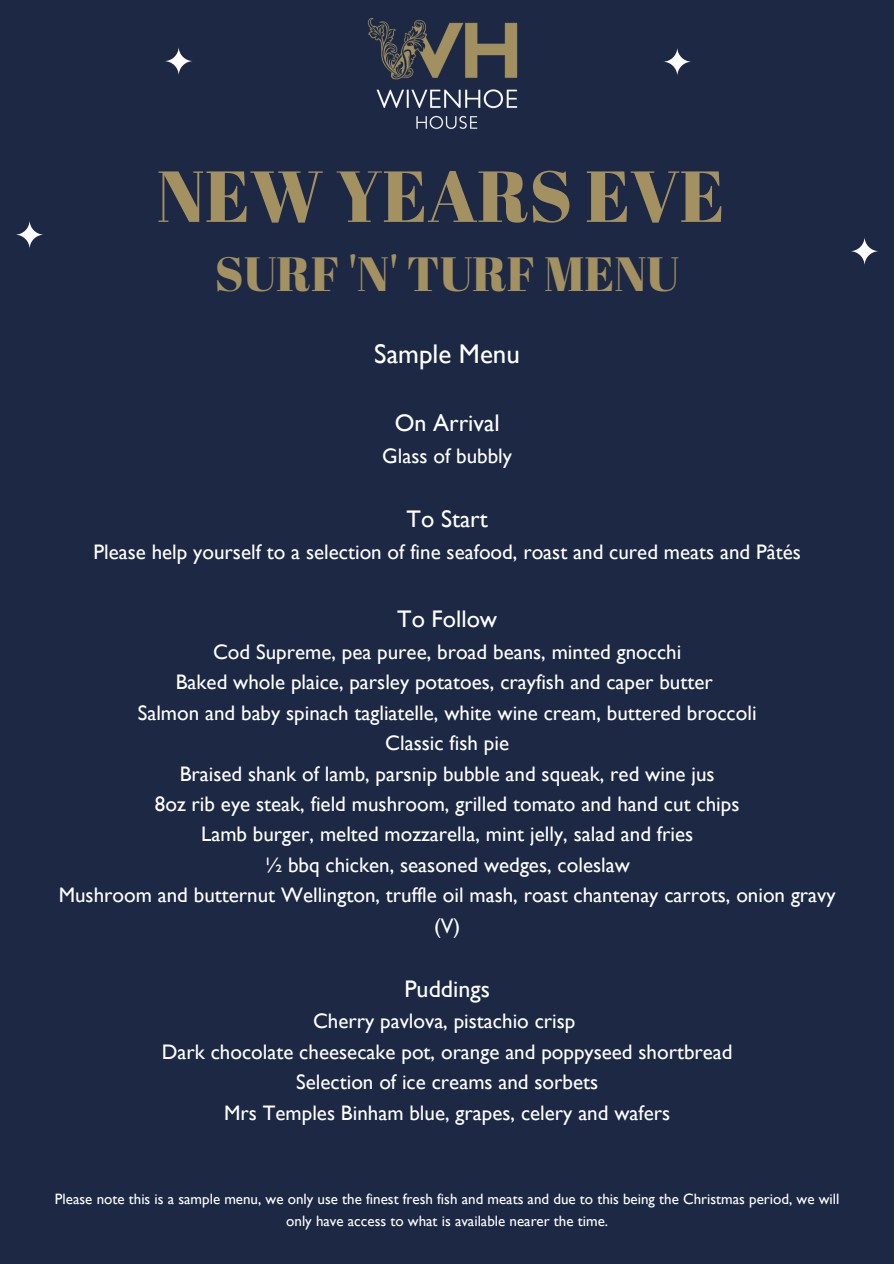
<style>
.page{position:relative;width:894px;height:1264px;background:#fff}
.page>*{position:absolute;margin:0;border:0;box-sizing:border-box;transform-origin:0 0}
.t1{font:72px "Abril Fatface";color:#a39161}
.t2{font:48px "Abril Fatface";color:#a39161}
.t3{font:27px "Gill Sans";color:#fff}
.t4{font:24px "Gill Sans";color:#fff}
.t5{font:21px/30.5px "Gill Sans";color:#fff;text-align:center}
.t6{font:15px/21.5px "Gill Sans";color:#fff;text-align:center}
</style>
<div class="page">
<div style="left:0;top:0;width:893px;height:1263px;background:#1c2844"></div>
<svg style="left:164px;top:47px;width:29px;height:29px"></svg>
<svg style="left:662px;top:47px;width:29px;height:29px"></svg>
<svg style="left:15px;top:220px;width:29px;height:29px"></svg>
<svg style="left:849px;top:237px;width:29px;height:29px"></svg>
<img style="left:367px;top:17px;width:151px;height:112px">
<h1 class="t1" style="left:157px;top:146px;width:569px">NEW YEARS EVE</h1>
<h2 class="t2" style="left:215px;top:240px;width:466px">SURF 'N' TURF MENU</h2>
<p class="t3" style="left:374px;top:337px;width:147px">Sample Menu</p>
<p class="t4" style="left:394px;top:409px;width:106px">On Arrival</p>
<p class="t5" style="left:382px;top:440px;width:131px">Glass of bubbly</p>
<p class="t4" style="left:406px;top:505px;width:83px">To Start</p>
<p class="t5" style="left:93px;top:536px;width:709px">Please help yourself to a selection of fine seafood, roast and cured meats and Pâtés</p>
<p class="t4" style="left:397px;top:605px;width:101px">To Follow</p>
<p class="t5" style="left:59px;top:636px;width:778px">Cod Supreme, pea puree, broad beans, minted gnocchi<br>Baked whole plaice, parsley potatoes, crayfish and caper butter<br>Salmon and baby spinach tagliatelle, white wine cream, buttered broccoli<br>Classic fish pie<br>Braised shank of lamb, parsnip bubble and squeak, red wine jus<br>8oz rib eye steak, field mushroom, grilled tomato and hand cut chips<br>Lamb burger, melted mozzarella, mint jelly, salad and fries<br>½ bbq chicken, seasoned wedges, coleslaw<br>Mushroom and butternut Wellington, truffle oil mash, roast chantenay carrots, onion gravy (V)</p>
<p class="t4" style="left:404px;top:974px;width:87px">Puddings</p>
<p class="t5" style="left:162px;top:1005px;width:572px">Cherry pavlova, pistachio crisp<br>Dark chocolate cheesecake pot, orange and poppyseed shortbread Selection of ice creams and sorbets<br>Mrs Temples Binham blue, grapes, celery and wafers</p>
<p class="t6" style="left:55px;top:1188px;width:785px">Please note this is a sample menu, we only use the finest fresh fish and meats and due to this being the Christmas period, we will only have access to what is available nearer the time.</p>
</div>
